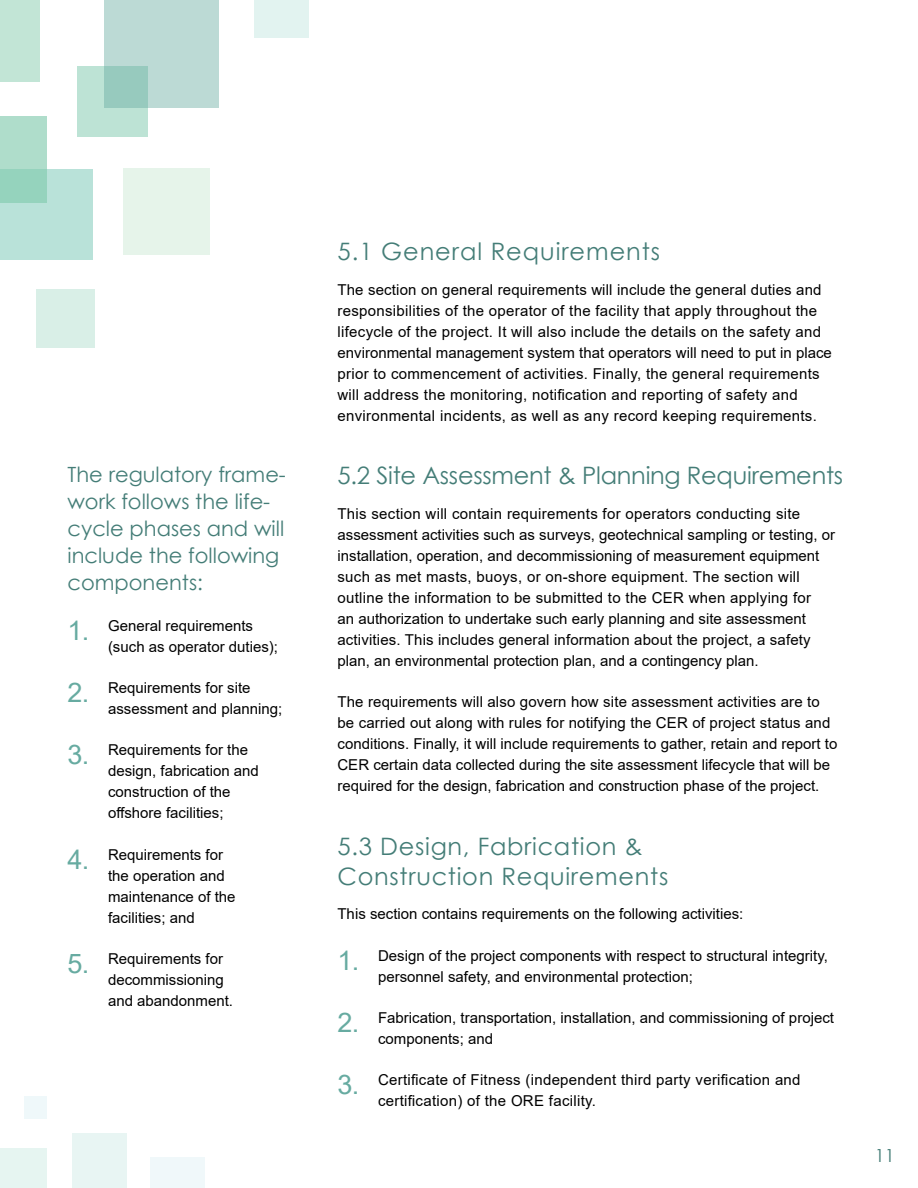
<style>
.page{position:relative;width:918px;height:1188px;background:#fff}
.page>*{position:absolute;margin:0;border:0;box-sizing:border-box;transform-origin:0 0}
.t1{font:24px/30px "Century Gothic";letter-spacing:.03em;color:#447d77}
.t2{font:24px "Century Gothic";letter-spacing:-.01em;color:#447d77}
.t3{font:21px/27px "Century Gothic";color:#447d77}
.t4{font:18px "Century Gothic";color:#447d77}
.no-balance{font:15px/21px "Arial";color:#000}
.no-balance-2{font:15px/21px "Arial";letter-spacing:.02em;color:#000}
.s1{font-size:27px;color:#67aba1}
</style>
<div class="page">
<div style="left:77px;top:66px;width:71px;height:70px;background:#bde3d5"></div>
<div style="left:0;top:169px;width:93px;height:91px;background:#b9e2d9"></div>
<svg style="left:105px;top:0;width:114px;height:108px;background:#b6d7d1"></svg>
<div style="left:0;top:116px;width:47px;height:86px;background:linear-gradient(to bottom,#b8e0d0,#93d2bc)"></div>
<div style="left:0;top:0;width:39px;height:81px;background:#c2e5d6"></div>
<div style="left:124px;top:169px;width:86px;height:86px;background:#e6f4ea"></div>
<div style="left:36px;top:290px;width:59px;height:58px;background:#d9efe7"></div>
<div style="left:0;top:1148px;width:47px;height:40px;background:#e6f5f1"></div>
<div style="left:24px;top:1096px;width:23px;height:23px;background:#eff8fa"></div>
<div style="left:150px;top:1157px;width:55px;height:31px;background:#f0f8fa"></div>
<div style="left:72px;top:1133px;width:55px;height:55px;background:#e8f5f3"></div>
<div style="left:254px;top:0;width:55px;height:38px;background:#e2f3f0"></div>
<p class="t3" style="left:68px;top:460px;width:220px">The regulatory frame&shy;work follows the life&shy;cycle phases and will include the following components:</p>
<p class="no-balance" style="left:108px;top:615px;width:172px;text-indent:-40px"><span class="s1">1.</span> General requirements (such as operator duties);</p>
<p class="no-balance" style="left:108px;top:677px;width:176px;text-indent:-40px"><span class="s1">2.</span> Requirements for site assessment and planning;</p>
<p class="no-balance" style="left:108px;top:739px;width:152px;text-indent:-40px"><span class="s1">3.</span> Requirements for the design, fabrication and construction of the offshore facilities;</p>
<p class="no-balance" style="left:108px;top:844px;width:129px;text-indent:-40px"><span class="s1">4.</span> Requirements for the operation and maintenance of the facilities; and</p>
<p class="no-balance" style="left:108px;top:948px;width:127px;text-indent:-40px"><span class="s1">5.</span> Requirements for decommissioning and abandonment.</p>
<h3 class="t1" style="left:338px;top:236px;width:324px">5.1 General Requirements</h3>
<p class="no-balance-2" style="left:338px;top:279px;width:496px">The section on general requirements will include the general duties and responsibilities of the operator of the facility that apply throughout the lifecycle of the project. It will also include the details on the safety and environmental management system that operators will need to put in place prior to commencement of activities. Finally, the general requirements will address the monitoring, notification and reporting of safety and environmental incidents, as well as any record keeping requirements.</p>
<h3 class="t2" style="left:338px;top:459px;width:507px">5.2 Site Assessment &amp; Planning Requirements</h3>
<p class="no-balance" style="left:338px;top:503px;width:499px">This section will contain requirements for operators conducting site assessment activities such as surveys, geotechnical sampling or testing, or installation, operation, and decommissioning of measurement equipment such as met masts, buoys, or on-shore equipment. The section will outline the information to be submitted to the CER when applying for<br>an authorization to undertake such early planning and site assessment activities. This includes general information about the project, a safety plan, an environmental protection plan, and a contingency plan.</p>
<p class="no-balance" style="left:338px;top:691px;width:501px">The requirements will also govern how site assessment activities are to be carried out along with rules for notifying the CER of project status and conditions. Finally, it will include requirements to gather, retain and report to CER certain data collected during the site assessment lifecycle that will be required for the design, fabrication and construction phase of the project.</p>
<h3 class="t1" style="left:338px;top:831px;width:332px">5.3 Design, Fabrication &amp;<br>Construction Requirements</h3>
<p class="no-balance" style="left:338px;top:903px;width:407px">This section contains requirements on the following activities:</p>
<p class="no-balance" style="left:378px;top:945px;width:451px;text-indent:-40px"><span class="s1">1.</span> Design of the project components with respect to structural integrity, personnel safety, and environmental protection;</p>
<p class="no-balance" style="left:378px;top:1007px;width:458px;text-indent:-40px"><span class="s1">2.</span> Fabrication, transportation, installation, and commissioning of project components; and</p>
<p class="no-balance-2" style="left:378px;top:1069px;width:424px;text-indent:-40px"><span class="s1">3.</span> Certificate of Fitness (independent third party verification and certification) of the ORE facility.</p>
<p class="t4" style="left:875px;top:1143px;width:22px">11</p>
</div>
